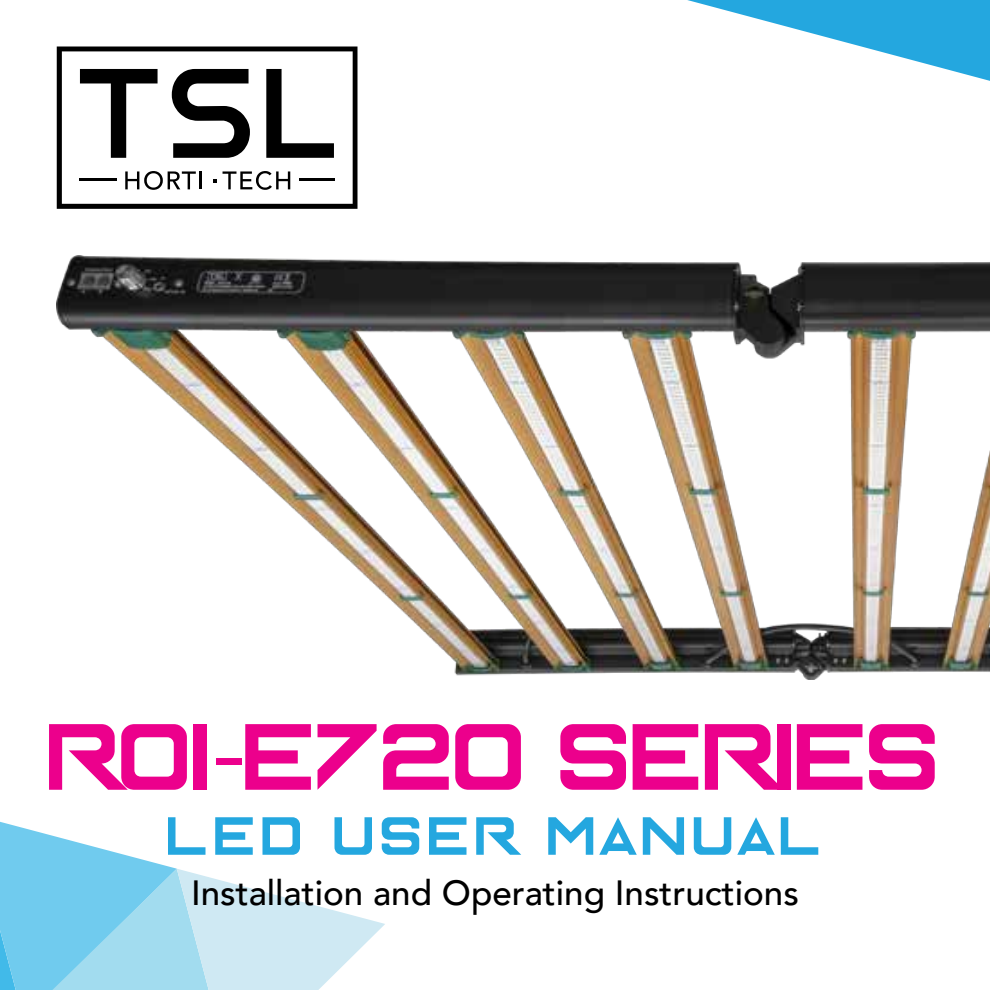
<style>
.page{position:relative;width:990px;height:990px;background:#fff}
.page>*{position:absolute;margin:0;border:0;box-sizing:border-box;transform-origin:0 0}
.t1{font:105px "Enter The Grid";color:#ec008c}
.t2{font:60px "Enter The Grid";letter-spacing:.1em;color:#24a7df}
.t3{font:500 35px "Avenir";color:#000}
.s1{font-family:"Myriad Pro"}
</style>
<div class="page">
<img style="left:57px;top:256px;width:933px;height:423px">
<svg style="left:687px;top:0;width:303px;height:81px"></svg>
<svg style="left:0;top:822px;width:385px;height:168px"></svg>
<svg style="left:57px;top:47px;width:301px;height:162px"></svg>
<h1 class="t1" style="left:49px;top:724px;width:894px">ROI<span class="s1">-</span>E720 SERIES</h1>
<h2 class="t2" style="left:168px;top:817px;width:656px">LED USER MANUAL</h2>
<p class="t3" style="left:191px;top:862px;width:609px">Installation and Operating Instructions</p>
</div>
